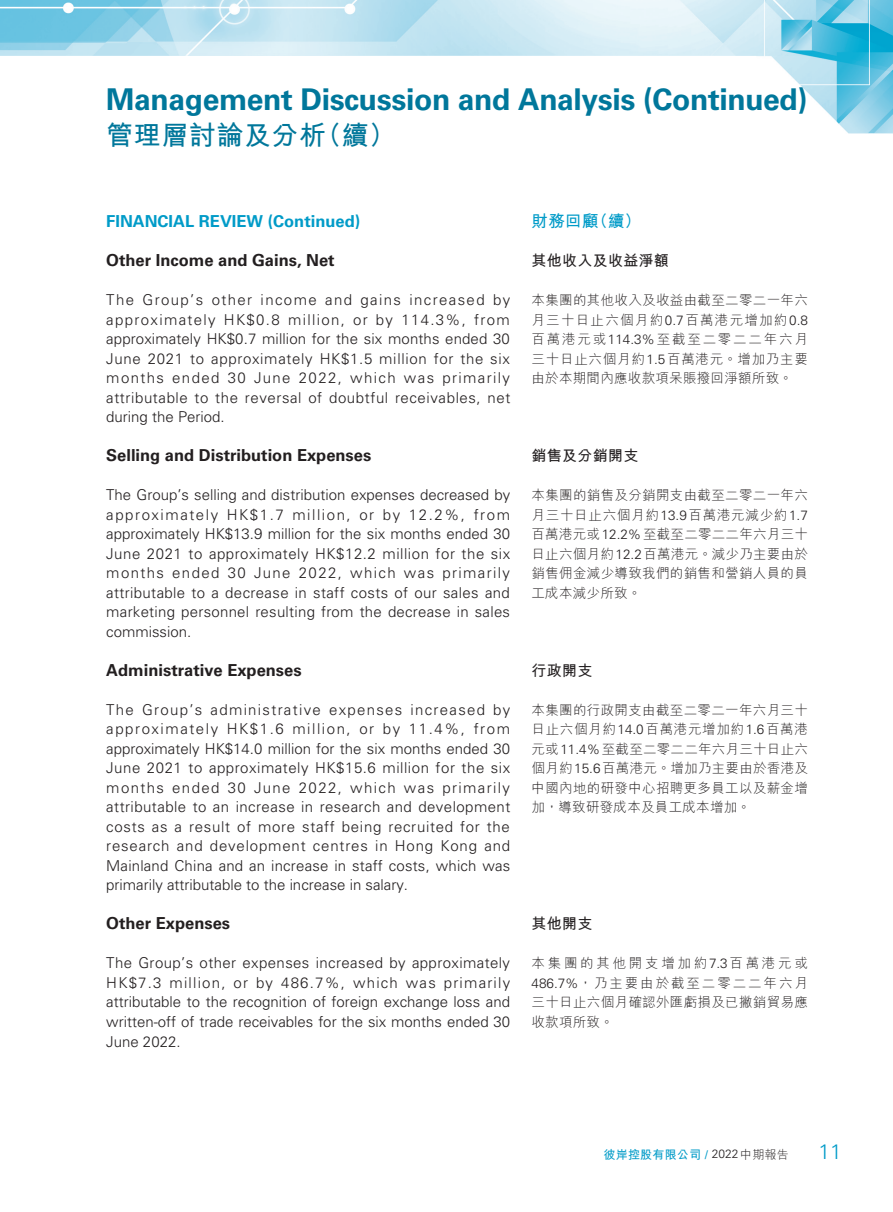
<style>
.page{position:relative;width:893px;height:1212px;background:#fff}
.page>*{position:absolute;margin:0;border:0;box-sizing:border-box;transform-origin:0 0}
.t1{font:700 30px "Univers LT Std";letter-spacing:-.015em;color:#00779b}
.t2{font:700 27px "M Hei HK";letter-spacing:.02em;color:#00779b}
.t3{font:300 21px "Univers LT Std";color:#009bc8}
._02_H2_E{font:700 16.5px "Univers LT Std";color:#231f20}
._001_H1_C{font:700 16.5px "Univers LT Std";color:#009bc8}
._001_H1_C-2{font:700 16.5px "M Hei HK";color:#009bc8}
._00_txt_E{font:300 15px/19.5px "Univers LT Std";color:#231f20;text-align:justify}
._002_H2_C{font:700 15px "M Hei HK";letter-spacing:.02em;color:#231f20}
._000_txt_C{font:300 13.5px/19.5px "M Hei HK";letter-spacing:.025em;color:#231f20;text-align:justify}
.t4{font:700 12px "M Hei HK";letter-spacing:.02em;color:#009bc8}
.s1{font-family:"Univers LT Std"}
.s2{font-family:"Univers LT Std";font-weight:300;color:#231f20}
.s3{font-weight:300;color:#231f20}
</style>
<div class="page">
<img style="left:0;top:0;width:893px;height:134px">
<h1 class="t1" style="left:106px;top:82px;width:703px">Management Discussion and Analysis (Continued)</h1>
<h2 class="t2" style="left:106px;top:116px;width:291px">管理層討論及分析（續）</h2>
<p class="_001_H1_C" style="left:106px;top:212px;width:255px">FINANCIAL REVIEW (Continued)</p>
<p class="_02_H2_E" style="left:106px;top:251px;width:230px">Other Income and Gains, Net</p>
<p class="_00_txt_E" style="left:106px;top:290px;width:406px">The Group’s other income and gains increased by approximately HK$0.8 million, or by 114.3%, from approximately HK$0.7 million for the six months ended 30<br>June 2021 to approximately HK$1.5 million for the six months ended 30 June 2022, which was primarily attributable to the reversal of doubtful receivables, net during the Period.</p>
<p class="_02_H2_E" style="left:106px;top:446px;width:266px">Selling and Distribution Expenses</p>
<p class="_00_txt_E" style="left:106px;top:485px;width:405px">The Group’s selling and distribution expenses decreased by approximately HK$1.7 million, or by 12.2%, from approximately HK$13.9 million for the six months ended 30<br>June 2021 to approximately HK$12.2 million for the six months ended 30 June 2022, which was primarily attributable to a decrease in staff costs of our sales and marketing personnel resulting from the decrease in sales commission.</p>
<p class="_02_H2_E" style="left:106px;top:660px;width:197px">Administrative Expenses</p>
<p class="_00_txt_E" style="left:106px;top:700px;width:406px">The Group’s administrative expenses increased by approximately HK$1.6 million, or by 11.4%, from approximately HK$14.0 million for the six months ended 30<br>June 2021 to approximately HK$15.6 million for the six months ended 30 June 2022, which was primarily attributable to an increase in research and development costs as a result of more staff being recruited for the research and development centres in Hong Kong and Mainland China and an increase in staff costs, which was primarily attributable to the increase in salary.</p>
<p class="_02_H2_E" style="left:106px;top:914px;width:125px">Other Expenses</p>
<p class="_00_txt_E" style="left:106px;top:953px;width:405px">The Group’s other expenses increased by approximately HK$7.3 million, or by 486.7%, which was primarily attributable to the recognition of foreign exchange loss and written-off of trade receivables for the six months ended 30<br>June 2022.</p>
<p class="_001_H1_C-2" style="left:531px;top:209px;width:111px">財務回顧（續）</p>
<p class="_002_H2_C" style="left:531px;top:250px;width:139px">其他收入及收益淨額</p>
<p class="_000_txt_C" style="left:531px;top:290px;width:278px">本集團的其他收入及收益由截至二零二一年六月三十日止六個月約<span class="s1">0.7</span>百萬港元增加約<span class="s1">0.8</span>百萬港元或<span class="s1">114.3%</span>至截至二零二二年六月三十日止六個月約<span class="s1">1.5</span>百萬港元。增加乃主要由於本期間內應收款項呆賬撥回淨額所致。</p>
<p class="_002_H2_C" style="left:531px;top:445px;width:108px">銷售及分銷開支</p>
<p class="_000_txt_C" style="left:531px;top:485px;width:278px">本集團的銷售及分銷開支由截至二零二一年六月三十日止六個月約<span class="s1">13.9</span>百萬港元減少約<span class="s1">1.7</span>百萬港元或<span class="s1">12.2%</span>至截至二零二二年六月三十日止六個月約<span class="s1">12.2</span>百萬港元。減少乃主要由於銷售佣金減少導致我們的銷售和營銷人員的員工成本減少所致。</p>
<p class="_002_H2_C" style="left:531px;top:659px;width:62px">行政開支</p>
<p class="_000_txt_C" style="left:531px;top:700px;width:278px">本集團的行政開支由截至二零二一年六月三十日止六個月約<span class="s1">14.0</span>百萬港元增加約<span class="s1">1.6</span>百萬港元或<span class="s1">11.4%</span>至截至二零二二年六月三十日止六個月約<span class="s1">15.6</span>百萬港元。增加乃主要由於香港及中國內地的研發中心招聘更多員工以及薪金增加，導致研發成本及員工成本增加。</p>
<p class="_002_H2_C" style="left:531px;top:913px;width:62px">其他開支</p>
<p class="_000_txt_C" style="left:531px;top:953px;width:278px">本集團的其他開支增加約<span class="s1">7.3</span>百萬港元或<span class="s1">486.7%</span>，乃主要由於截至二零二二年六月三十日止六個月確認外匯虧損及已撇銷貿易應收款項所致。</p>
<p class="t4" style="left:603px;top:1146px;width:187px">彼岸控股有限公司 / <span class="s2">2022</span><span class="s3">中期報告</span></p>
<h3 class="t3" style="left:819px;top:1138px;width:25px">11</h3>
</div>
